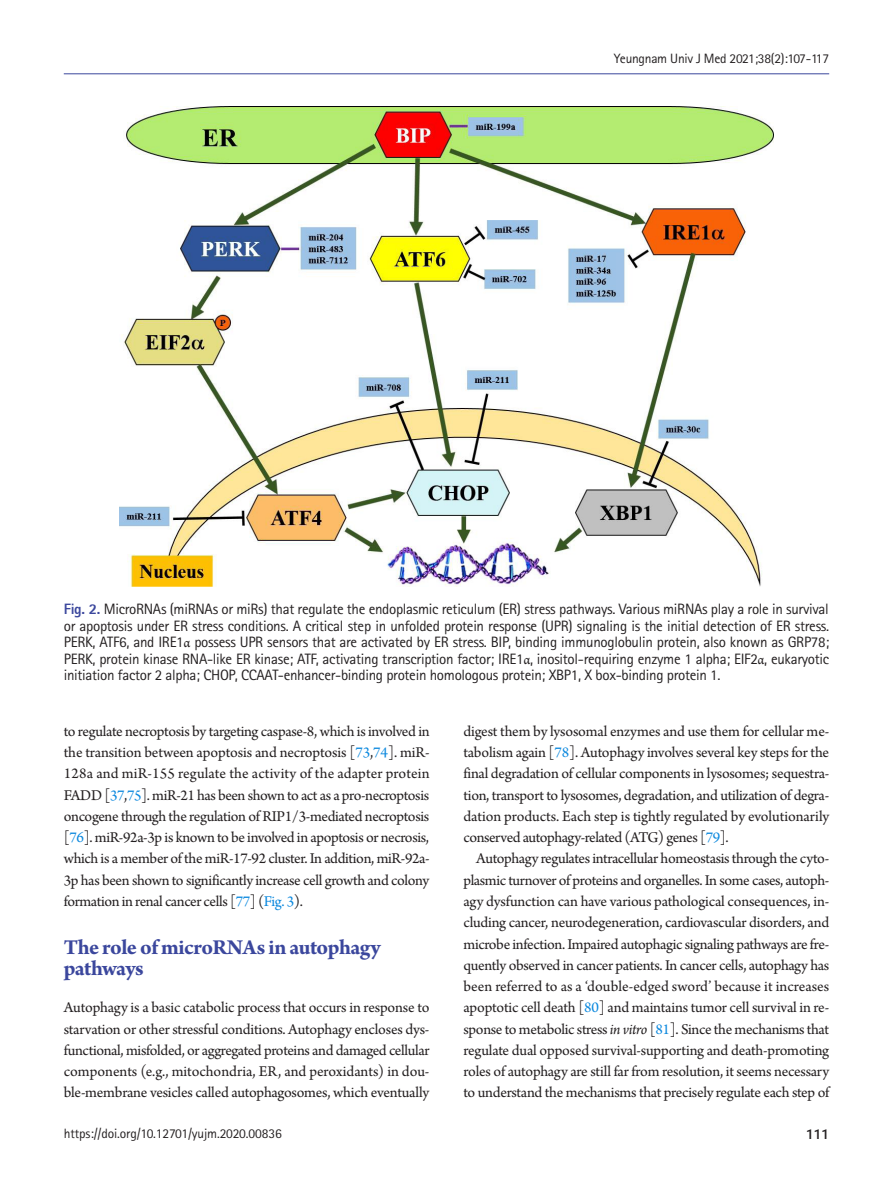
<style>
.page{position:relative;width:893px;height:1191px;background:#fff}
.page>*{position:absolute;margin:0;border:0;box-sizing:border-box;transform-origin:0 0}
.body-title{font:700 22.5px/21.3px "Arno Pro";letter-spacing:-.02em;color:#3b479d}
.body{font:15.75px/21.3px "Arno Pro";letter-spacing:-.02em;color:#231f20;text-align:justify}
.fig-caption{font:15px/16.5px "Rotis Sans Serif Std";letter-spacing:-.02em;color:#231f20;text-align:justify}
.t1{font:13.5px "Rotis Sans Serif Std";letter-spacing:-.02em;color:#231f20}
.t2{font:500 13.5px "Roboto";color:#231f20}
.s1{font-weight:800;color:#3b479d}
.s2{font-family:"Arno Pro"}
.s3{color:#0b88de}
.s4{font-style:italic}
</style>
<div class="page">
<img style="left:119px;top:106px;width:655px;height:481px">
<hr style="left:64px;top:73px;width:765px;height:1px;background:#3b479d">
<p class="t1" style="left:614px;top:51px;width:217px">Yeungnam Univ J Med 2021;38(2):107-117</p>
<p class="fig-caption" style="left:64px;top:601px;width:767px"><span class="s1">Fig. 2.</span> MicroRNAs (miRNAs or miRs) that regulate the endoplasmic reticulum (ER) stress pathways. Various miRNAs play a role in survival or apoptosis under ER stress conditions. A critical step in unfolded protein response (UPR) signaling is the initial detection of ER stress.<br>PERK, ATF6, and IRE1<span class="s2">α</span> possess UPR sensors that are activated by ER stress. BIP, binding immunoglobulin protein, also known as GRP78; PERK, protein kinase RNA-like ER kinase; ATF, activating transcription factor; IRE1<span class="s2">α</span>, inositol-requiring enzyme 1 alpha; EIF2<span class="s2">α</span>, eukaryotic initiation factor 2 alpha; CHOP, CCAAT-enhancer-binding protein homologous protein; XBP1, X box-binding protein 1.</p>
<p class="body" style="left:64px;top:721px;width:367px">to regulate necroptosis by targeting caspase-8, which is involved in the transition between apoptosis and necroptosis [<span class="s3">73</span>,<span class="s3">74</span>]. miR-128a and miR-155 regulate the activity of the adapter protein FADD [<span class="s3">37</span>,<span class="s3">75</span>]. miR-21 has been shown to act as a pro-necroptosis oncogene through the regulation of RIP1/3-mediated necroptosis [<span class="s3">76</span>]. miR-92a-3p is known to be involved in apoptosis or necrosis, which is a member of the miR-17-92 cluster. In addition, miR-92a-3p has been shown to significantly increase cell growth and colony formation in renal cancer cells [<span class="s3">77</span>] (<span class="s3">Fig. 3</span>).</p>
<p class="body-title" style="left:64px;top:937px;width:318px">The role of microRNAs in autophagy pathways</p>
<p class="body" style="left:64px;top:997px;width:367px">Autophagy is a basic catabolic process that occurs in response to starvation or other stressful conditions. Autophagy encloses dys&shy;functional, misfolded, or aggregated proteins and damaged cellular components (e.g., mitochondria, ER, and peroxidants) in dou&shy;ble-membrane vesicles called autophagosomes, which eventually</p>
<p class="body" style="left:463px;top:721px;width:367px">digest them by lysosomal enzymes and use them for cellular me&shy;tabolism again [<span class="s3">78</span>]. Autophagy involves several key steps for the final degradation of cellular components in lysosomes; sequestra&shy;tion, transport to lysosomes, degradation, and utilization of degra&shy;dation products. Each step is tightly regulated by evolutionarily conserved autophagy-related (ATG) genes [<span class="s3">79</span>].</p>
<p class="body" style="left:463px;top:849px;width:367px;text-indent:13px">Autophagy regulates intracellular homeostasis through the cyto&shy;plasmic turnover of proteins and organelles. In some cases, autoph&shy;agy dysfunction can have various pathological consequences, in&shy;cluding cancer, neurodegeneration, cardiovascular disorders, and microbe infection. Impaired autophagic signaling pathways are fre&shy;quently observed in cancer patients. In cancer cells, autophagy has been referred to as a ‘double-edged sword’ because it increases apoptotic cell death [<span class="s3">80</span>] and maintains tumor cell survival in re&shy;sponse to metabolic stress <span class="s4">in vitro</span> [<span class="s3">81</span>]. Since the mechanisms that regulate dual opposed survival-supporting and death-promoting roles of autophagy are still far from resolution, it seems necessary to understand the mechanisms that precisely regulate each step of</p>
<p class="t1" style="left:64px;top:1125px;width:219px">https://doi.org/10.12701/yujm.2020.00836</p>
<p class="t2" style="left:806px;top:1124px;width:25px">111</p>
</div>
